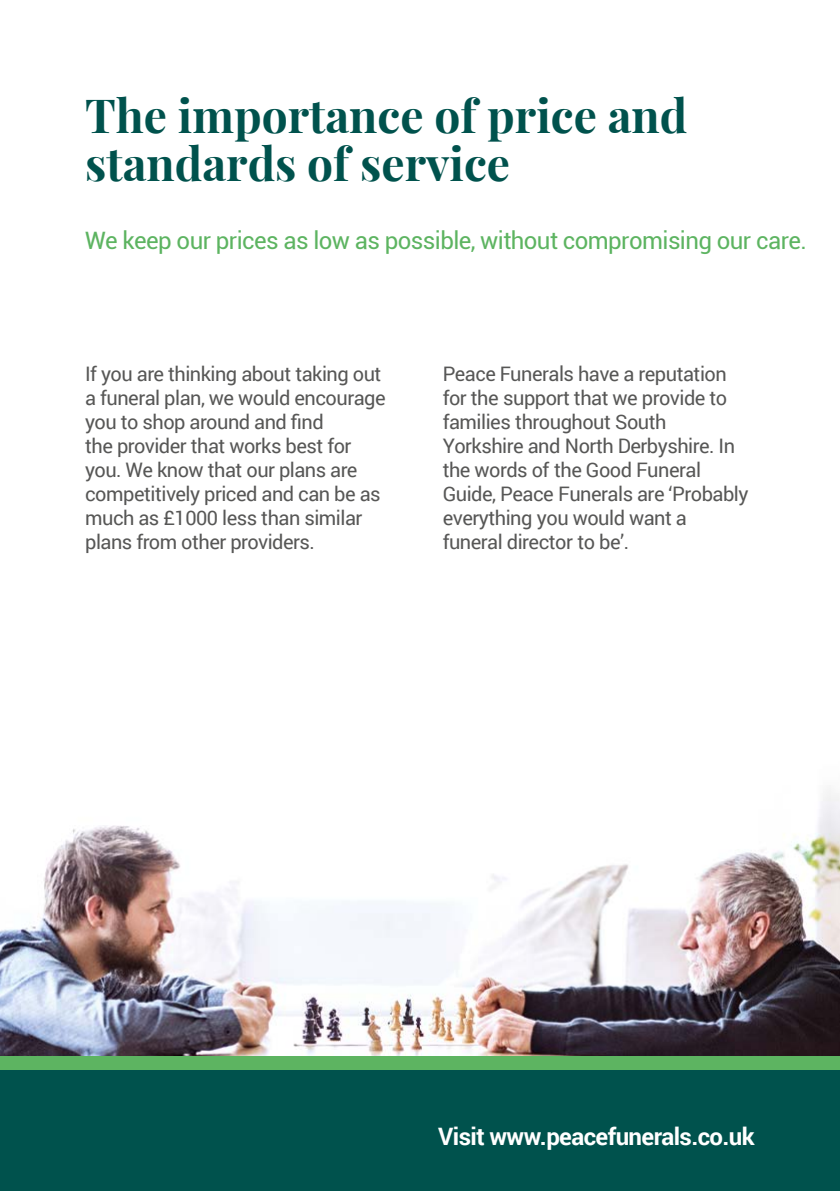
<style>
.page{position:relative;width:840px;height:1191px;background:#fff}
.page>*{position:absolute;margin:0;border:0;box-sizing:border-box;transform-origin:0 0}
.t1{font:46px/48px "Playfair Display";color:#00524d}
.t2{font:24px "Roboto";letter-spacing:-.025em;color:#5db461}
.t3{font:700 24px "Roboto";letter-spacing:-.025em;color:#fff}
.t4{font:20px/24px "Roboto";letter-spacing:-.025em;color:#575756}
</style>
<div class="page">
<img style="left:0;top:790px;width:839px;height:266px">
<div style="left:0;top:1057px;width:839px;height:134px;background:#00524d"></div>
<div style="left:0;top:1056px;width:839px;height:14px;background:#5db461"></div>
<h1 class="t1" style="left:85px;top:88px;width:603px">The importance of price and standards of service</h1>
<p class="t2" style="left:85px;top:223px;width:722px">We keep our prices as low as possible, without compromising our care.</p>
<p class="t4" style="left:85px;top:361px;width:302px">If you are thinking about taking out a funeral plan, we would encourage you to shop around and find<br>the provider that works best for you. We know that our plans are competitively priced and can be as much as £1000 less than similar plans from other providers.</p>
<p class="t4" style="left:442px;top:361px;width:307px">Peace Funerals have a reputation for the support that we provide to families throughout South<br>Yorkshire and North Derbyshire. In the words of the Good Funeral<br>Guide, Peace Funerals are ‘Probably everything you would want a funeral director to be’.</p>
<p class="t3" style="left:438px;top:1119px;width:318px">Visit www.peacefunerals.co.uk</p>
</div>
